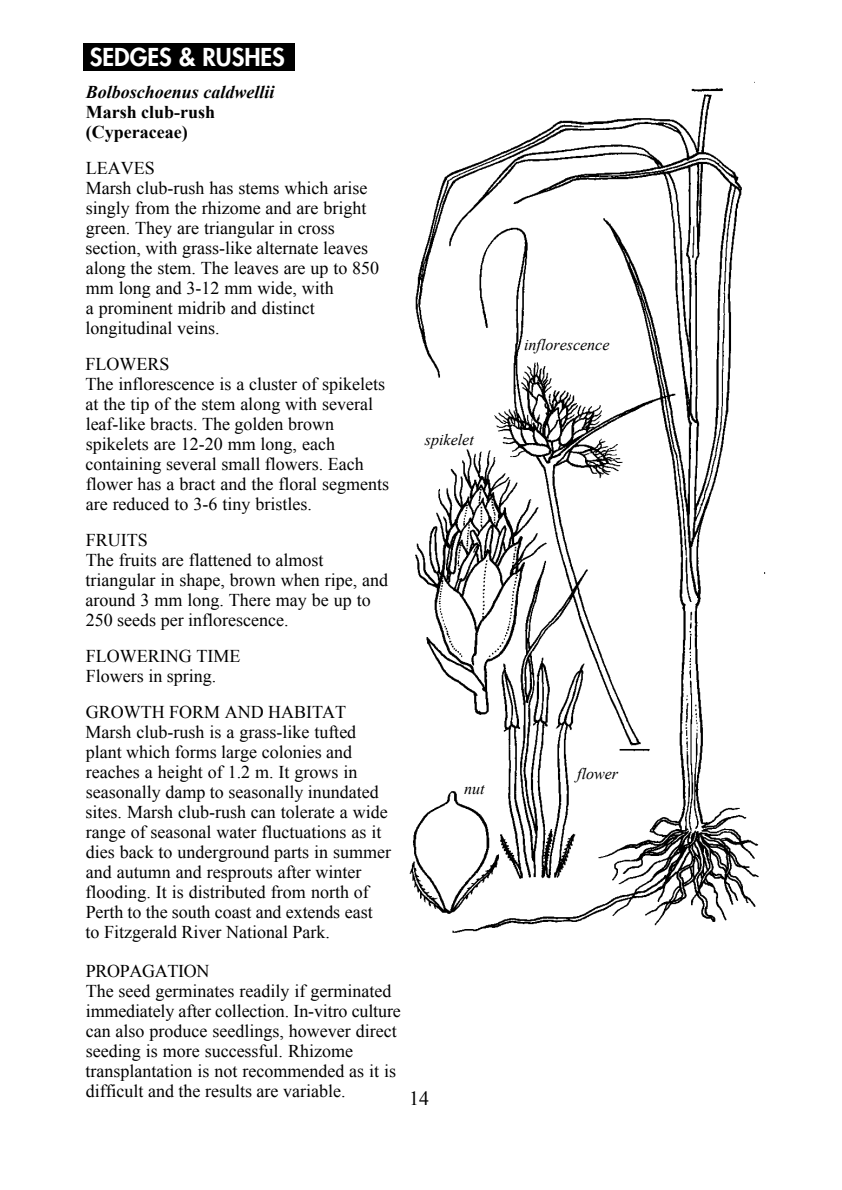
<style>
.page{position:relative;width:842px;height:1190px;background:#fff}
.page>*{position:absolute;margin:0;border:0;box-sizing:border-box;transform-origin:0 0}
.t1{font:800 24px "Futura";color:#fff}
.t2{font:20px "Times New Roman";color:#000}
.t3{font:18px/20px "Times New Roman";color:#000}
.t4{font:700 18px/20px "Times New Roman";color:#000}
.t5{font:italic 700 18px "Times New Roman";color:#000}
.t6{font:italic 16px "Times New Roman";color:#000}
</style>
<div class="page">
<div style="left:84px;top:43px;width:211px;height:28px;background:#000"></div>
<img style="left:409px;top:81px;width:357px;height:852px">
<h1 class="t1" style="left:90px;top:45px;width:196px">SEDGES &amp; RUSHES</h1>
<p class="t5" style="left:86px;top:82px;width:190px">Bolboschoenus caldwellii</p>
<p class="t4" style="left:86px;top:102px;width:131px">Marsh club-rush (Cyperaceae)</p>
<p class="t3" style="left:86px;top:158px;width:295px">LEAVES<br>Marsh club-rush has stems which arise singly from the rhizome and are bright green. They are triangular in cross section, with grass-like alternate leaves along the stem. The leaves are up to 850 mm long and 3-12 mm wide, with<br>a prominent midrib and distinct longitudinal veins.</p>
<p class="t3" style="left:86px;top:354px;width:305px">FLOWERS<br>The inflorescence is a cluster of spikelets at the tip of the stem along with several leaf-like bracts. The golden brown spikelets are 12-20 mm long, each containing several small flowers. Each flower has a bract and the floral segments are reduced to 3-6 tiny bristles.</p>
<p class="t3" style="left:86px;top:530px;width:304px">FRUITS<br>The fruits are flattened to almost triangular in shape, brown when ripe, and around 3 mm long. There may be up to<br>250 seeds per inflorescence.</p>
<p class="t3" style="left:86px;top:646px;width:156px">FLOWERING TIME<br>Flowers in spring.</p>
<p class="t3" style="left:86px;top:702px;width:307px">GROWTH FORM AND HABITAT Marsh club-rush is a grass-like tufted plant which forms large colonies and reaches a height of 1.2 m. It grows in seasonally damp to seasonally inundated sites. Marsh club-rush can tolerate a wide range of seasonal water fluctuations as it dies back to underground parts in summer and autumn and resprouts after winter flooding. It is distributed from north of Perth to the south coast and extends east<br>to Fitzgerald River National Park.</p>
<p class="t3" style="left:86px;top:961px;width:317px">PROPAGATION<br>The seed germinates readily if germinated immediately after collection. In-vitro culture can also produce seedlings, however direct seeding is more successful. Rhizome transplantation is not recommended as it is difficult and the results are variable.</p>
<p class="t6" style="left:425px;top:430px;width:50px">spikelet</p>
<p class="t6" style="left:464px;top:780px;width:22px">nut</p>
<p class="t2" style="left:409px;top:1087px;width:21px">14</p>
<p class="t6" style="left:524px;top:336px;width:87px">inflorescence</p>
<p class="t6" style="left:577px;top:765px;width:42px">flower</p>
</div>
